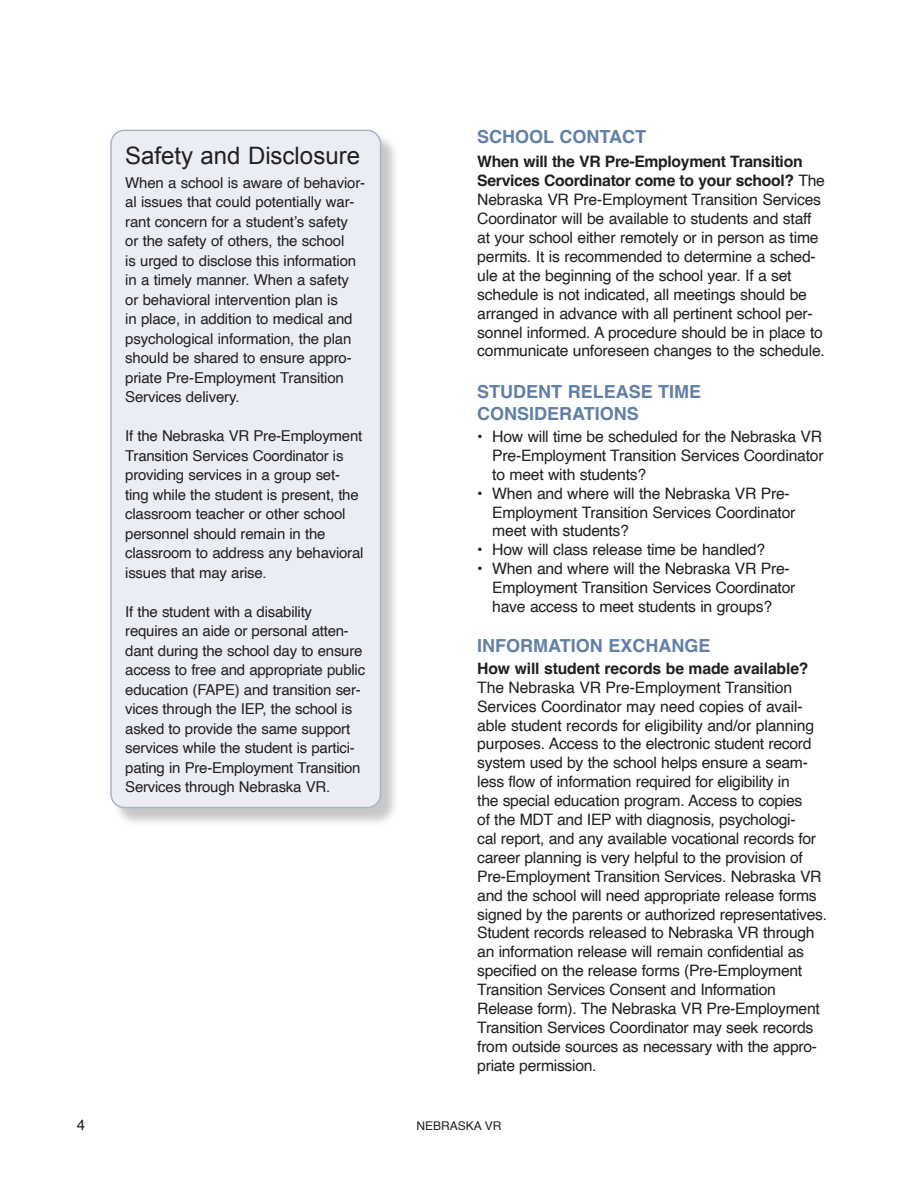
<style>
.page{position:relative;width:918px;height:1188px;background:#fff}
.page>*{position:absolute;margin:0;border:0;box-sizing:border-box;transform-origin:0 0}
.bar_heading{font:24px "Arial";color:#231f20}
.blue_SUBHEAD{font:700 18px/21.6px "Helvetica";color:#617fa7}
.new_text{font:15.75px/18.9px "Helvetica";letter-spacing:-.015em;color:#231f20}
.bar_text{font:15px/19.5px "Helvetica";letter-spacing:-.015em;color:#231f20}
.t1{font:12px "Helvetica";color:#231f20}
.s1{font-weight:700}
</style>
<div class="page">
<div style="left:112px;top:132px;width:288px;height:695px;background:#231f20;opacity:.25"></div>
<div style="left:111px;top:130px;width:270px;height:678px;background:#ebedf4;border-radius:14px"></div>
<div style="left:110px;top:130px;width:271px;height:678px;border:2px solid #a8b3cc;border-radius:14px"></div>
<h2 class="bar_heading" style="left:125px;top:139px;width:236px">Safety and Disclosure</h2>
<p class="bar_text" style="left:125px;top:173px;width:242px">When a school is aware of behavior&shy;al issues that could potentially war&shy;rant concern for a student’s safety<br>or the safety of others, the school<br>is urged to disclose this information in a timely manner. When a safety or behavioral intervention plan is<br>in place, in addition to medical and psychological information, the plan should be shared to ensure appro&shy;priate Pre-Employment Transition Services delivery.</p>
<p class="bar_text" style="left:125px;top:427px;width:240px">If the Nebraska VR Pre-Employment Transition Services Coordinator is providing services in a group set&shy;ting while the student is present, the classroom teacher or other school personnel should remain in the classroom to address any behavioral issues that may arise.</p>
<p class="bar_text" style="left:125px;top:602px;width:241px">If the student with a disability requires an aide or personal atten&shy;dant during the school day to ensure access to free and appropriate public education (FAPE) and transition ser&shy;vices through the IEP, the school is asked to provide the same support services while the student is partici&shy;pating in Pre-Employment Transition Services through Nebraska VR.</p>
<h3 class="blue_SUBHEAD" style="left:477px;top:128px;width:170px">SCHOOL CONTACT</h3>
<p class="new_text" style="left:477px;top:153px;width:349px"><span class="s1">When will the VR Pre-Employment Transition Services Coordinator come to your school?</span> The Nebraska VR Pre-Employment Transition Services Coordinator will be available to students and staff at your school either remotely or in person as time permits. It is recommended to determine a sched&shy;ule at the beginning of the school year. If a set schedule is not indicated, all meetings should be arranged in advance with all pertinent school per&shy;sonnel informed. A procedure should be in place to communicate unforeseen changes to the schedule.</p>
<h3 class="blue_SUBHEAD" style="left:477px;top:383px;width:226px">STUDENT RELEASE TIME<br>CONSIDERATIONS</h3>
<p class="new_text" style="left:492px;top:427px;width:333px;text-align:justify;text-indent:-15px">• How will time be scheduled for the Nebraska VR Pre-Employment Transition Services Coordinator to meet with students?</p>
<p class="new_text" style="left:492px;top:484px;width:305px;text-indent:-15px">• When and where will the Nebraska VR Pre-<br>Employment Transition Services Coordinator meet with students?</p>
<p class="new_text" style="left:477px;top:541px;width:289px">• How will class release time be handled?</p>
<p class="new_text" style="left:492px;top:560px;width:305px;text-indent:-15px">• When and where will the Nebraska VR Pre-<br>Employment Transition Services Coordinator have access to meet students in groups?</p>
<h3 class="blue_SUBHEAD" style="left:477px;top:637px;width:235px">INFORMATION EXCHANGE</h3>
<p class="new_text" style="left:477px;top:659px;width:351px"><span class="s1">How will student records be made available?<br></span>The Nebraska VR Pre-Employment Transition Services Coordinator may need copies of avail&shy;able student records for eligibility and/or planning purposes. Access to the electronic student record system used by the school helps ensure a seam&shy;less flow of information required for eligibility in<br>the special education program. Access to copies<br>of the MDT and IEP with diagnosis, psychologi-<br>cal report, and any available vocational records for career planning is very helpful to the provision of Pre-Employment Transition Services. Nebraska VR and the school will need appropriate release forms signed by the parents or authorized representatives.<br>Student records released to Nebraska VR through an information release will remain confidential as specified on the release forms (Pre-Employment Transition Services Consent and Information Release form). The Nebraska VR Pre-Employment Transition Services Coordinator may seek records from outside sources as necessary with the appro&shy;priate permission.</p>
<p class="bar_text" style="left:77px;top:1116px;width:10px">4</p>
<p class="t1" style="left:417px;top:1117px;width:86px">NEBRASKA VR</p>
</div>
